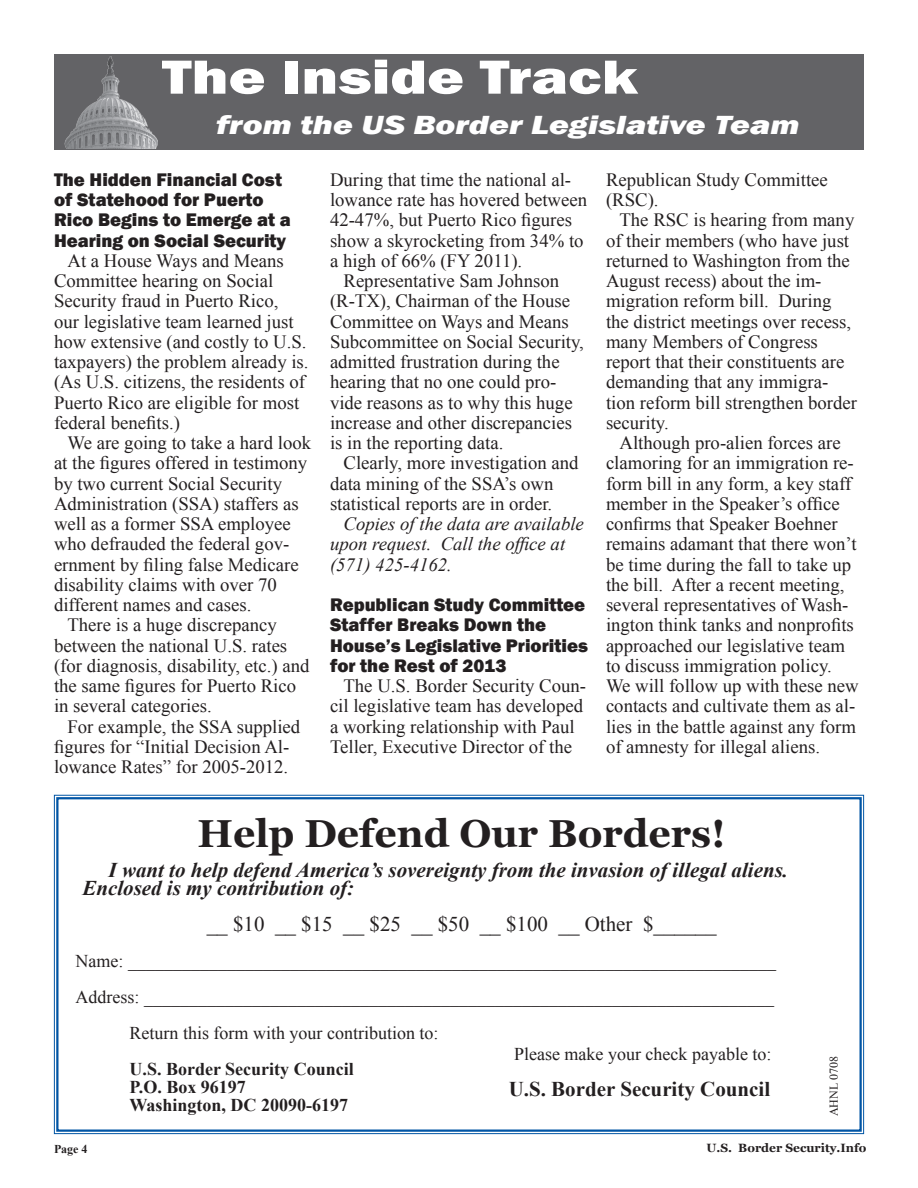
<style>
.page{position:relative;width:918px;height:1188px;background:#fff}
.page>*{position:absolute;margin:0;border:0;box-sizing:border-box;transform-origin:0 0}
.t1{font:800 49.5px "Franklin Gothic";color:#fff;scale:1.27 1}
.t2{font:700 39px "Georgia";color:#231f20}
.t3{font:italic 800 27px "Franklin Gothic";color:#fff;scale:1.27 1}
.t4{font:italic 700 21px "Times New Roman";color:#231f20}
.t5{font:21px "Times New Roman";color:#231f20}
.t6{font:700 21px "Times New Roman";color:#231f20}
.t7{font:18.75px/20.2px "Times New Roman";color:#231f20}
.NIB_subhead{font:800 18.75px/20.2px "Franklin Gothic";color:#231f20}
.t8{font:italic 18.75px/20.2px "Times New Roman";color:#231f20}
.t9{font:18px "Times New Roman";color:#231f20}
.t10{font:700 18px "Times New Roman";color:#231f20}
.t11{font:700 12px "Georgia";color:#231f20}
.t12{font:12px "Times New Roman";color:#231f20}
.t13{font:700 12px "Times New Roman";color:#231f20}
</style>
<div class="page">
<div style="left:54px;top:55px;width:810px;height:95px;background:#636366"></div>
<img style="left:62px;top:54px;width:95px;height:95px">
<svg style="left:54px;top:795px;width:810px;height:339px"></svg>
<div style="left:56px;top:797px;width:806px;height:335px;border:2px solid #0155a5"></div>
<p class="t1" style="left:162px;top:45px;width:376px">The Inside Track</p>
<p class="t3" style="left:216px;top:107px;width:461px">from the US Border Legislative Team</p>
<p class="NIB_subhead" style="left:54px;top:169px;width:238px">The Hidden Financial Cost of Statehood for Puerto<br>Rico Begins to Emerge at a<br>Hearing on Social Security</p>
<p class="t7" style="left:54px;top:250px;width:256px;text-indent:14px">At a House Ways and Means<br>Committee hearing on Social<br>Security fraud in Puerto Rico,<br>our legislative team learned just how extensive (and costly to U.S. taxpayers) the problem already is. (As U.S. citizens, the residents of<br>Puerto Rico are eligible for most federal benefits.)</p>
<p class="t7" style="left:54px;top:432px;width:259px;text-indent:14px">We are going to take a hard look at the figures offered in testimony by two current Social Security<br>Administration (SSA) staffers as well as a former SSA employee who defrauded the federal gov&shy;ernment by filing false Medicare disability claims with over 70 different names and cases.</p>
<p class="t7" style="left:54px;top:615px;width:257px;text-indent:14px">There is a huge discrepancy between the national U.S. rates (for diagnosis, disability, etc.) and the same figures for Puerto Rico in several categories.</p>
<p class="t7" style="left:54px;top:716px;width:248px;text-indent:14px">For example, the SSA supplied figures for “Initial Decision Al&shy;lowance Rates” for 2005-2012.</p>
<p class="t7" style="left:330px;top:169px;width:259px">During that time the national al&shy;lowance rate has hovered between<br>42-47%, but Puerto Rico figures show a skyrocketing from 34% to a high of 66% (FY 2011).</p>
<p class="t7" style="left:330px;top:270px;width:255px;text-indent:14px">Representative Sam Johnson (R-TX), Chairman of the House<br>Committee on Ways and Means<br>Subcommittee on Social Security, admitted frustration during the hearing that no one could pro&shy;vide reasons as to why this huge increase and other discrepancies is in the reporting data.</p>
<p class="t7" style="left:330px;top:453px;width:250px;text-indent:14px">Clearly, more investigation and data mining of the SSA’s own statistical reports are in order.</p>
<p class="t8" style="left:330px;top:513px;width:255px;text-indent:14px">Copies of the data are available upon request. Call the office at (571) 425-4162.</p>
<p class="NIB_subhead" style="left:330px;top:595px;width:259px">Republican Study Committee<br>Staffer Breaks Down the<br>House’s Legislative Priorities for the Rest of 2013</p>
<p class="t7" style="left:330px;top:675px;width:258px;text-indent:14px">The U.S. Border Security Coun&shy;cil legislative team has developed a working relationship with Paul Teller, Executive Director of the</p>
<p class="t7" style="left:606px;top:169px;width:223px">Republican Study Committee (RSC).</p>
<p class="t7" style="left:606px;top:210px;width:253px;text-indent:14px">The RSC is hearing from many of their members (who have just returned to Washington from the<br>August recess) about the im&shy;migration reform bill. During the district meetings over recess, many Members of Congress report that their constituents are demanding that any immigra&shy;tion reform bill strengthen border security.</p>
<p class="t7" style="left:606px;top:432px;width:254px;text-indent:14px">Although pro-alien forces are clamoring for an immigration re&shy;form bill in any form, a key staff member in the Speaker’s office confirms that Speaker Boehner remains adamant that there won’t be time during the fall to take up the bill. After a recent meeting, several representatives of Wash&shy;ington think tanks and nonprofits approached our legislative team to discuss immigration policy.<br>We will follow up with these new contacts and cultivate them as al&shy;lies in the battle against any form of amnesty for illegal aliens.</p>
<p class="t2" style="left:198px;top:808px;width:530px">Help Defend Our Borders!</p>
<p class="t4" style="left:109px;top:855px;width:681px">I want to help defend America’s sovereignty from the invasion of illegal aliens.</p>
<p class="t4" style="left:82px;top:873px;width:273px">Enclosed is my contribution of:</p>
<p class="t5" style="left:207px;top:910px;width:511px">__ $10 __ $15 __ $25 __ $50 __ $100 __ Other $______</p>
<p class="t9" style="left:76px;top:949px;width:702px">Name: ________________________________________________________________________</p>
<p class="t9" style="left:76px;top:985px;width:700px">Address: ______________________________________________________________________</p>
<p class="t9" style="left:130px;top:1021px;width:311px">Return this form with your contribution to:</p>
<p class="t10" style="left:130px;top:1056px;width:226px">U.S. Border Security Council</p>
<p class="t10" style="left:130px;top:1074px;width:118px">P.O. Box 96197</p>
<p class="t10" style="left:130px;top:1092px;width:220px">Washington, DC 20090-6197</p>
<p class="t9" style="left:514px;top:1042px;width:259px">Please make your check payable to:</p>
<p class="t6" style="left:509px;top:1074px;width:263px">U.S. Border Security Council</p>
<p class="t12" style="left:826px;top:1116px;width:61px;rotate:-90deg">AHNL 0708</p>
<p class="t13" style="left:54px;top:1140px;width:35px">Page 4</p>
<p class="t11" style="left:707px;top:1140px;width:161px">U.S. Border Security.Info</p>
</div>
